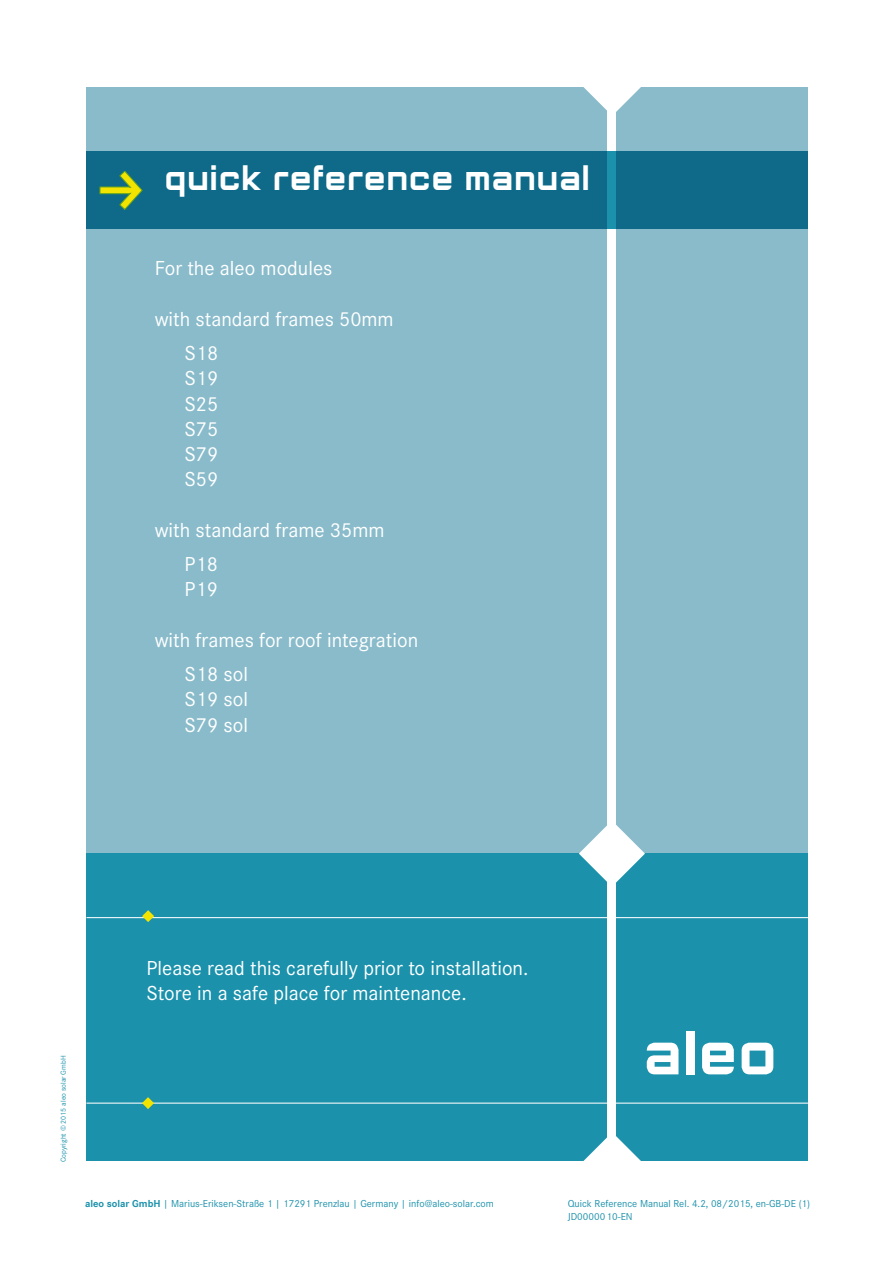
<style>
.page{position:relative;width:893px;height:1263px;background:#fff}
.page>*{position:absolute;margin:0;border:0;box-sizing:border-box;transform-origin:0 0}
.t1{font:900 45px "Neeskens";color:#fff}
.t2{font:21px/25.2px "Corporate S Pro";color:#fff}
.t3{font:10.5px/13.5px "Corporate S Pro";color:#1b91ab}
.t4{font:7.5px "Corporate S Pro";color:#1b91ab}
.s1{font-weight:700}
</style>
<div class="page">
<div style="left:86px;top:82px;width:722px;height:776px;background:#89bbcb"></div>
<div style="left:86px;top:854px;width:722px;height:316px;background:#1b91ab"></div>
<svg style="left:583px;top:1132px;width:58px;height:29px"></svg>
<svg style="left:579px;top:86px;width:66px;height:30px"></svg>
<div style="left:86px;top:78px;width:722px;height:8px;background:#fff"></div>
<div style="left:83px;top:1161px;width:727px;height:15px;background:#fff"></div>
<hr style="left:86px;top:1102px;width:722px;height:2px;background:#fff">
<hr style="left:86px;top:917px;width:722px;height:1px;background:#fff">
<div style="left:608px;top:101px;width:8px;height:1102px;background:#fff"></div>
<svg style="left:579px;top:820px;width:66px;height:67px"></svg>
<svg style="left:142px;top:910px;width:12px;height:12px"></svg>
<svg style="left:142px;top:1097px;width:12px;height:12px"></svg>
<svg style="left:647px;top:1043px;width:31px;height:31px"></svg>
<div style="left:686px;top:1031px;width:8px;height:43px;background:#fff"></div>
<svg style="left:702px;top:1043px;width:32px;height:31px"></svg>
<svg style="left:742px;top:1043px;width:31px;height:31px"></svg>
<div style="left:86px;top:151px;width:722px;height:77px;background:#0e6a88"></div>
<svg style="left:100px;top:171px;width:42px;height:39px"></svg>
<h1 class="t1" style="left:166px;top:155px;width:428px">quick reference manual</h1>
<p class="t2" style="left:155px;top:254px;width:179px">For the aleo modules</p>
<p class="t2" style="left:184px;top:300px;width:211px;line-height:34.5px;text-indent:-30px">with standard frames 50mm<br>S18</p>
<p class="t2" style="left:184px;top:364px;width:35px;text-align:justify">S19<br>S25<br>S75<br>S79<br>S59</p>
<p class="t2" style="left:184px;top:511px;width:202px;line-height:34.5px;text-indent:-30px">with standard frame 35mm<br>P18</p>
<p class="t2" style="left:184px;top:575px;width:35px">P19</p>
<p class="t2" style="left:184px;top:621px;width:235px;line-height:34.5px;text-indent:-30px">with frames for roof integration<br>S18 sol</p>
<p class="t2" style="left:184px;top:685px;width:65px">S19 sol<br>S79 sol</p>
<p class="t2" style="left:147px;top:954px;width:383px">Please read this carefully prior to installation.<br>Store in a safe place for maintenance.</p>
<p class="t4" style="left:58px;top:1162px;width:108px;rotate:-90deg">Copyright © 2015 aleo solar GmbH</p>
<p class="t3" style="left:85px;top:1196px;width:410px"><span class="s1">aleo solar GmbH</span> | Marius-Eriksen-Straße 1 | 17291 Prenzlau | Germany | info@aleo-solar.com</p>
<p class="t3" style="left:568px;top:1196px;width:244px">Quick Reference Manual Rel. 4.2, 08/2015, en-GB-DE (1)<br>JD0000010-EN</p>
</div>
